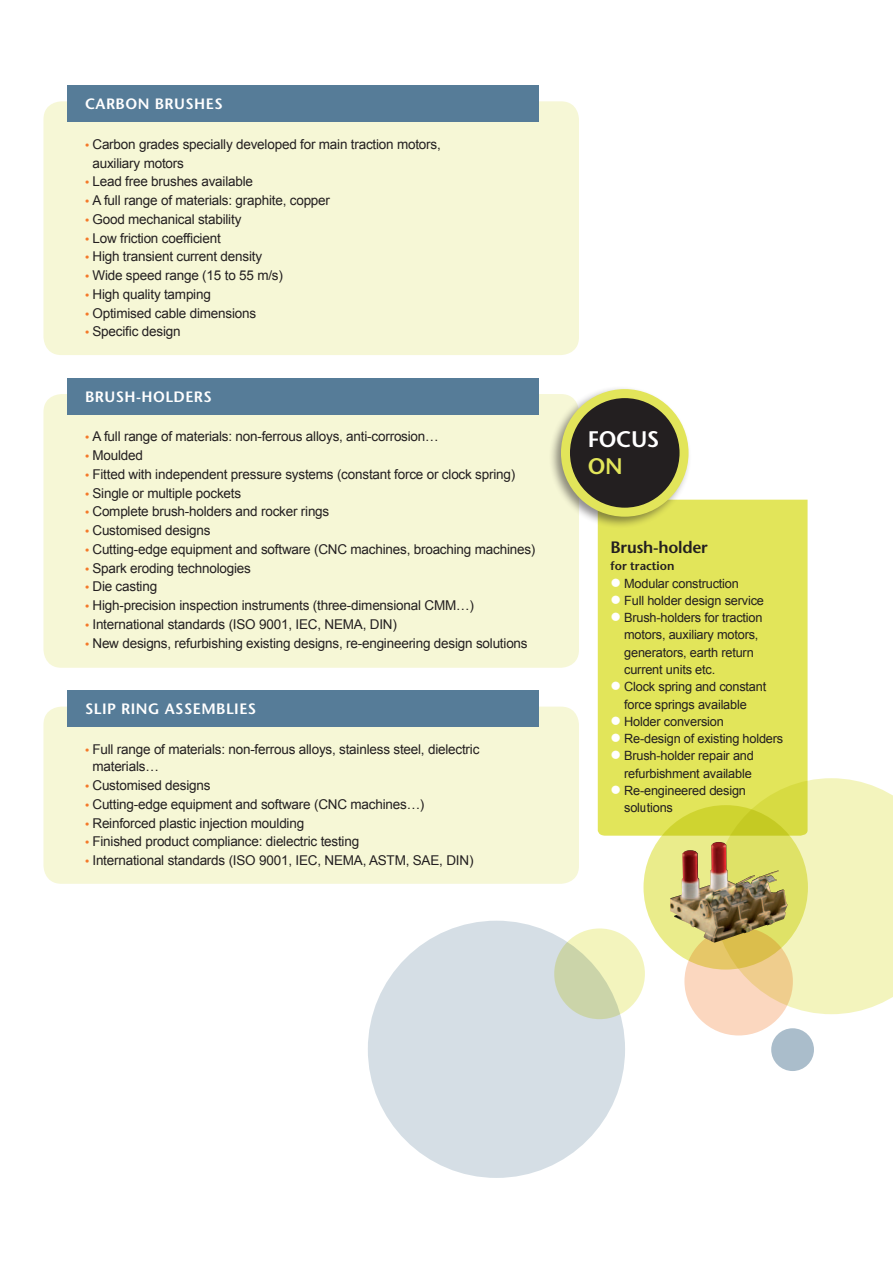
<style>
.page{position:relative;width:893px;height:1263px;background:#fff}
.page>*{position:absolute;margin:0;border:0;box-sizing:border-box;transform-origin:0 0}
.t1{font:600 22.5px "Stone Sans Std";color:#fff}
.t2{font:600 22.5px "Stone Sans Std";color:#e2e55a}
.t3{font:600 16.5px "Stone Sans Std";letter-spacing:-.015em;color:#231f20}
.t4{font:600 15px "Stone Sans Std";letter-spacing:.03em;color:#fff}
.t5{font:13.5px/18.8px "Arial";letter-spacing:-.015em;color:#231f20}
.t6{font:12.75px/17.2px "Arial";letter-spacing:-.015em;color:#231f20}
.t7{font:600 12px "Stone Sans Std";color:#231f20}
.s1{font-family:"Myriad Pro";font-size:15px;color:#f4792a}
.s2{color:#fff}
</style>
<div class="page">
<div style="left:43px;top:101px;width:536px;height:254px;background:#f6f7d6;border-radius:18px"></div>
<div style="left:43px;top:394px;width:536px;height:274px;background:#f6f7d6;border-radius:18px"></div>
<div style="left:43px;top:707px;width:536px;height:177px;background:#f6f7d6;border-radius:18px"></div>
<div style="left:68px;top:85px;width:471px;height:37px;background:#567c98"></div>
<div style="left:68px;top:378px;width:471px;height:37px;background:#567c98"></div>
<div style="left:68px;top:690px;width:471px;height:37px;background:#567c98"></div>
<div style="left:598px;top:500px;width:210px;height:336px;background:#e2e55a"></div>
<div style="left:548px;top:385px;width:144px;height:144px;background:#231f20;opacity:.5"></div>
<div style="left:565px;top:394px;width:119px;height:118px;background:#231f20;border-radius:50%"></div>
<div style="left:561px;top:389px;width:127px;height:128px;border:9px solid #e2e55a;border-radius:50%"></div>
<svg style="left:713px;top:778px;width:180px;height:236px;background:#f0f1af"></svg>
<svg style="left:684px;top:927px;width:109px;height:108px;background:#f7d4b1"></svg>
<div style="left:771px;top:1028px;width:43px;height:43px;background:#aabdcb;border-radius:50%"></div>
<svg style="left:643px;top:805px;width:165px;height:164px;background:#ddd95f"></svg>
<img style="left:670px;top:842px;width:118px;height:101px">
<div style="left:368px;top:921px;width:257px;height:257px;background:#d5dee5;border-radius:50%"></div>
<svg style="left:554px;top:928px;width:91px;height:91px;background:#e0e5b4"></svg>
<p class="t4" style="left:85px;top:95px;width:12px">CARBON</p>
<p class="t4" style="left:155px;top:95px;width:11px">BRUS</p>
<p class="t4" style="left:194px;top:95px;width:20px">HES</p>
<p class="t5" style="left:92px;top:135px;width:350px;text-indent:-7px"><span class="s1">•</span> Carbon grades specially developed for main traction motors, auxiliary motors</p>
<p class="t5" style="left:85px;top:172px;width:169px"><span class="s1">•</span> Lead free brushes available</p>
<p class="t5" style="left:85px;top:191px;width:247px"><span class="s1">•</span> A full range of materials: graphite, copper</p>
<p class="t5" style="left:85px;top:210px;width:158px"><span class="s1">•</span> Good mechanical stability</p>
<p class="t5" style="left:85px;top:229px;width:137px"><span class="s1">•</span> Low friction coefficient</p>
<p class="t5" style="left:85px;top:247px;width:179px"><span class="s1">•</span> High transient current density</p>
<p class="t5" style="left:85px;top:266px;width:199px"><span class="s1">•</span> Wide speed range (15 to 55 m/s)</p>
<p class="t5" style="left:85px;top:285px;width:127px"><span class="s1">•</span> High quality tamping</p>
<p class="t5" style="left:85px;top:304px;width:173px"><span class="s1">•</span> Optimised cable dimensions</p>
<p class="t5" style="left:85px;top:322px;width:97px"><span class="s1">•</span> Specific design</p>
<p class="t4" style="left:85px;top:387px;width:11px">BRUS</p>
<p class="t4" style="left:125px;top:387px;width:40px">H-HOLDERS</p>
<p class="t5" style="left:85px;top:427px;width:355px"><span class="s1">•</span> A full range of materials: non-ferrous alloys, anti-corrosion…</p>
<p class="t5" style="left:85px;top:446px;width:59px"><span class="s1">•</span> Moulded</p>
<p class="t5" style="left:85px;top:465px;width:432px"><span class="s1">•</span> Fitted with independent pressure systems (constant force or clock spring)</p>
<p class="t5" style="left:85px;top:484px;width:158px"><span class="s1">•</span> Single or multiple pockets</p>
<p class="t5" style="left:85px;top:502px;width:246px"><span class="s1">•</span> Complete brush-holders and rocker rings</p>
<p class="t5" style="left:85px;top:521px;width:127px"><span class="s1">•</span> Customised designs</p>
<p class="t5" style="left:85px;top:540px;width:452px"><span class="s1">•</span> Cutting-edge equipment and software (CNC machines, broaching machines)</p>
<p class="t5" style="left:85px;top:559px;width:167px"><span class="s1">•</span> Spark eroding technologies</p>
<p class="t5" style="left:85px;top:577px;width:74px"><span class="s1">•</span> Die casting</p>
<p class="t5" style="left:85px;top:596px;width:390px"><span class="s1">•</span> High-precision inspection instruments (three-dimensional CMM…)</p>
<p class="t5" style="left:85px;top:615px;width:313px"><span class="s1">•</span> International standards (ISO 9001, IEC, NEMA, DIN)</p>
<p class="t5" style="left:85px;top:634px;width:444px"><span class="s1">•</span> New designs, refurbishing existing designs, re-engineering design solutions</p>
<p class="t4" style="left:85px;top:700px;width:9px">SLIP</p>
<p class="t4" style="left:121px;top:700px;width:10px">RING</p>
<p class="t4" style="left:165px;top:700px;width:93px">ASSEMBLIES</p>
<p class="t5" style="left:92px;top:741px;width:389px;line-height:17.2px;text-indent:-7px"><span class="s1">•</span> Full range of materials: non-ferrous alloys, stainless steel, dielectric materials…</p>
<p class="t5" style="left:85px;top:776px;width:127px"><span class="s1">•</span> Customised designs</p>
<p class="t5" style="left:85px;top:795px;width:341px"><span class="s1">•</span> Cutting-edge equipment and software (CNC machines…)</p>
<p class="t5" style="left:85px;top:813px;width:221px"><span class="s1">•</span> Reinforced plastic injection moulding</p>
<p class="t5" style="left:85px;top:832px;width:276px"><span class="s1">•</span> Finished product compliance: dielectric testing</p>
<p class="t5" style="left:85px;top:851px;width:390px"><span class="s1">•</span> International standards (ISO 9001, IEC, NEMA, ASTM, SAE, DIN)</p>
<h1 class="t1" style="left:588px;top:425px;width:15px">FOCUS</h1>
<h1 class="t2" style="left:588px;top:452px;width:18px">ON</h1>
<p class="t3" style="left:610px;top:538px;width:99px">BRUSH-HOLDER</p>
<p class="t7" style="left:610px;top:559px;width:65px">FOR TRACTION</p>
<p class="t6" style="left:610px;top:575px;width:130px"><span class="s2">●</span> Modular construction</p>
<p class="t6" style="left:610px;top:592px;width:155px"><span class="s2">●</span> Full holder design service</p>
<p class="t6" style="left:624px;top:609px;width:140px;text-indent:-14px"><span class="s2">●</span> Brush-holders for traction motors, auxiliary motors, generators, earth return current units etc.</p>
<p class="t6" style="left:610px;top:678px;width:157px;text-align:center"><span class="s2">●</span> Clock spring and constant force springs available</p>
<p class="t6" style="left:610px;top:713px;width:115px"><span class="s2">●</span> Holder conversion</p>
<p class="t6" style="left:610px;top:730px;width:174px"><span class="s2">●</span> Re-design of existing holders</p>
<p class="t6" style="left:610px;top:747px;width:145px;text-align:right"><span class="s2">●</span> Brush-holder repair and refurbishment available</p>
<p class="t6" style="left:624px;top:782px;width:123px;text-indent:-14px"><span class="s2">●</span> Re-engineered design solutions</p>
</div>
